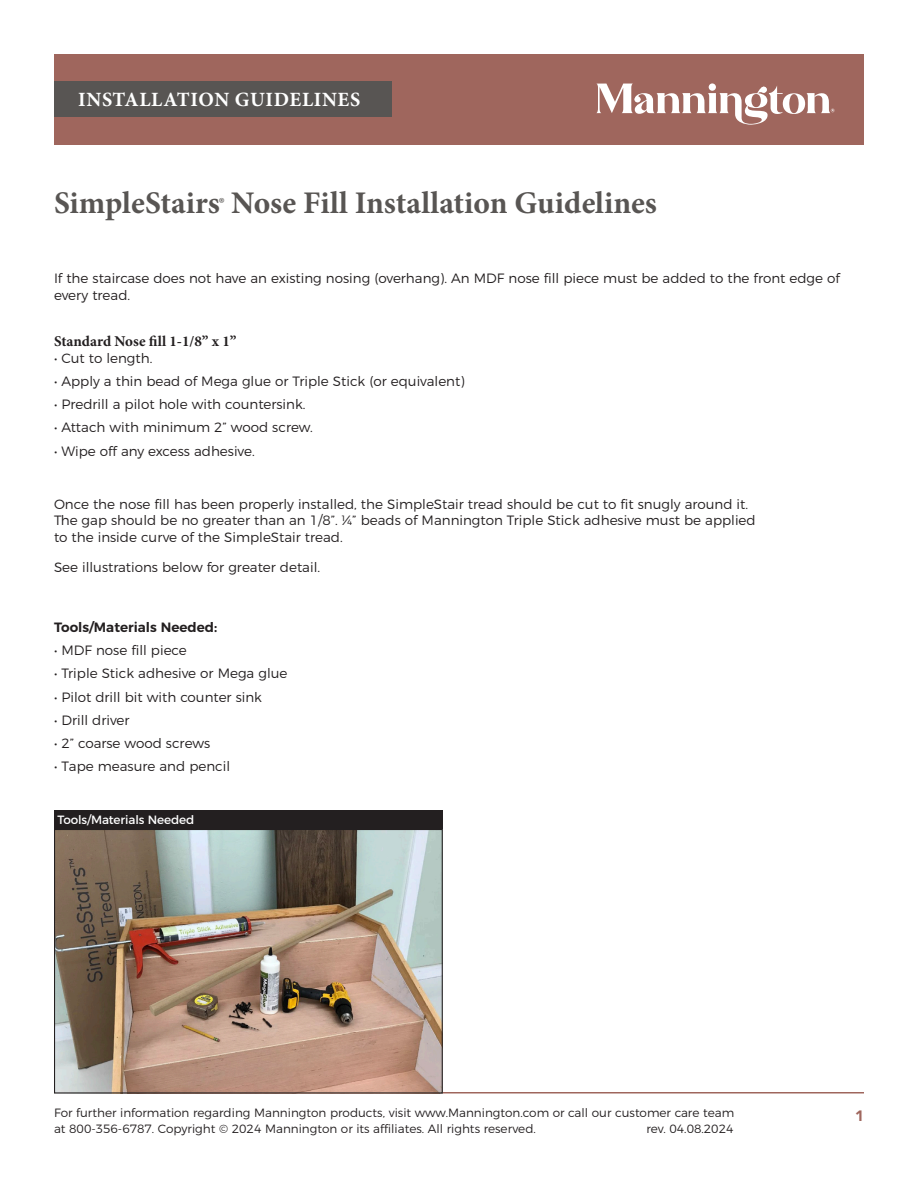
<style>
.page{position:relative;width:918px;height:1188px;background:#fff}
.page>*{position:absolute;margin:0;border:0;box-sizing:border-box;transform-origin:0 0}
.t1{font:700 31.5px "Minion Pro";color:#585553}
.Notes{font:700 20.25px "Minion Pro";letter-spacing:.03em;color:#fff}
.Body{font:700 15px "Minion Pro";color:#231f20}
.Notes-2{font:900 15px "Avenir";color:#9f665d}
.Body-2{font:300 13.5px/16.5px "Montserrat";color:#231f20}
.Body-3{font:600 13.5px "Montserrat";color:#231f20}
.t2{font:300 12px/16.5px "Montserrat";color:#231f20}
.Notes-3{font:12px "Montserrat";letter-spacing:-.01em;color:#fff}
.s1{font-size:18.3px}
</style>
<div class="page">
<hr style="left:54px;top:1092px;width:810px;height:2px;background:#9f665d">
<div style="left:54px;top:54px;width:810px;height:91px;background:#9f665d"></div>
<div style="left:54px;top:81px;width:338px;height:36px;background:#585553"></div>
<svg style="left:596px;top:84px;width:239px;height:41px"></svg>
<img style="left:56px;top:831px;width:385px;height:260px">
<div style="left:54px;top:829px;width:389px;height:264px;border:1px solid #231f20"></div>
<div style="left:54px;top:811px;width:389px;height:18px;background:#231f20"></div>
<p class="Notes" style="left:78px;top:85px;width:284px">INSTALLATION GUIDELINES</p>
<p class="t1" style="left:54px;top:181px;width:605px">SimpleStairs<span class="s1">®</span> Nose Fill Installation Guidelines</p>
<p class="Body-2" style="left:54px;top:269px;width:787px">If the staircase does not have an existing nosing (overhang). An MDF nose fill piece must be added to the front edge of every tread.</p>
<p class="Body" style="left:54px;top:331px;width:184px">Standard Nose fill 1-1/8” x 1”</p>
<p class="Body-2" style="left:54px;top:348px;width:100px">• Cut to length.</p>
<p class="Body-2" style="left:54px;top:372px;width:412px">• Apply a thin bead of Mega glue or Triple Stick (or equivalent)</p>
<p class="Body-2" style="left:54px;top:395px;width:253px">• Predrill a pilot hole with countersink.</p>
<p class="Body-2" style="left:54px;top:418px;width:260px">• Attach with minimum 2” wood screw.</p>
<p class="Body-2" style="left:54px;top:441px;width:202px">• Wipe off any excess adhesive.</p>
<p class="Body-2" style="left:54px;top:495px;width:703px">Once the nose fill has been properly installed, the SimpleStair tread should be cut to fit snugly around it.<br>The gap should be no greater than an 1/8”. ¼” beads of Mannington Triple Stick adhesive must be applied to the inside curve of the SimpleStair tread.</p>
<p class="Body-2" style="left:54px;top:558px;width:268px">See illustrations below for greater detail.</p>
<p class="Body-3" style="left:54px;top:616px;width:165px">Tools/Materials Needed:</p>
<p class="Body-2" style="left:54px;top:641px;width:134px">• MDF nose fill piece</p>
<p class="Body-2" style="left:54px;top:664px;width:235px">• Triple Stick adhesive or Mega glue</p>
<p class="Body-2" style="left:54px;top:687px;width:210px">• Pilot drill bit with counter sink</p>
<p class="Body-2" style="left:54px;top:711px;width:77px">• Drill driver</p>
<p class="Body-2" style="left:54px;top:734px;width:158px">• 2” coarse wood screws</p>
<p class="Body-2" style="left:54px;top:757px;width:178px">• Tape measure and pencil</p>
<p class="Notes-3" style="left:57px;top:810px;width:138px">Tools/Materials Needed</p>
<p class="t2" style="left:54px;top:1103px;width:682px">For further information regarding Mannington products, visit www.Mannington.com or call our customer care team at 800-356-6787. Copyright © 2024 Mannington or its affiliates. All rights reserved.</p>
<p class="t2" style="left:646px;top:1120px;width:89px">rev. 04.08.2024</p>
<p class="Notes-2" style="left:855px;top:1103px;width:10px">1</p>
</div>
